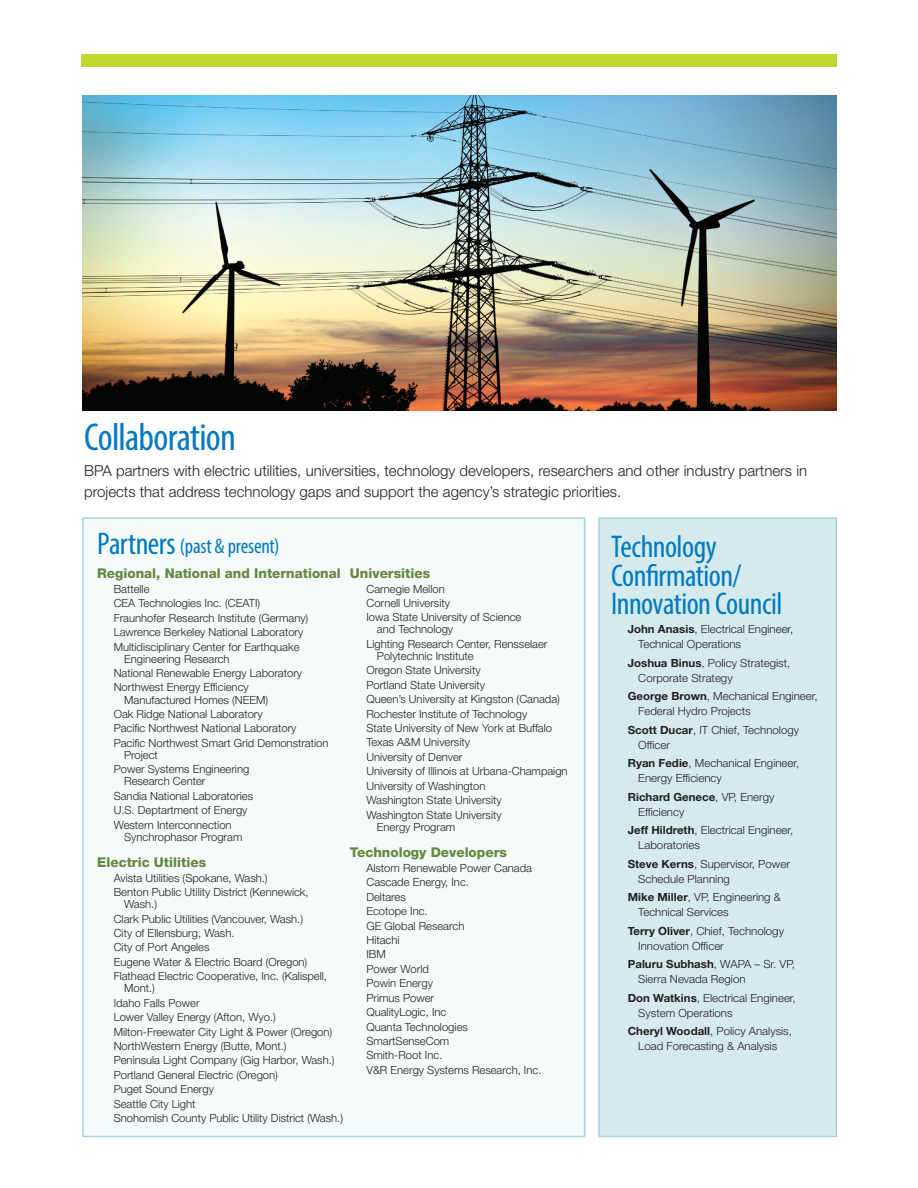
<style>
.page{position:relative;width:918px;height:1188px;background:#fff}
.page>*{position:absolute;margin:0;border:0;box-sizing:border-box;transform-origin:0 0}
.t1{font:condensed 39px "Myriad Pro";letter-spacing:-.02em;color:#0079c2}
.t2{font:condensed 31.5px/28.5px "Myriad Pro";letter-spacing:-.015em;color:#0079c2}
.t3{font:condensed 21px "Myriad Pro";letter-spacing:-.015em;color:#0079c2}
.t4{font:300 15px/21px "Helvetica Neue LT Std";color:#231f20}
.t5{font:800 13.5px "Helvetica Neue LT Std";color:#618a3d}
.t6{font:300 11.25px/14.4px "Helvetica Neue LT Std";color:#231f20}
.s1{font-size:31.5px}
.s2{font-weight:700}
</style>
<div class="page">
<div style="left:81px;top:54px;width:756px;height:13px;background:#c1d72f"></div>
<img style="left:83px;top:95px;width:754px;height:315px">
<div style="left:82px;top:517px;width:503px;height:620px;background:#f5fafb;border:2px solid #a7d2d9"></div>
<div style="left:598px;top:517px;width:239px;height:620px;background:#d5eaed;border:2px solid #a7d2d9"></div>
<h1 class="t1" style="left:84px;top:414px;width:153px">Collaboration</h1>
<h3 class="t4" style="left:84px;top:460px;width:724px">BPA partners with electric utilities, universities, technology developers, researchers and other industry partners in projects that address technology gaps and support the agency’s strategic priorities.</h3>
<h3 class="t3" style="left:97px;top:533px;width:184px"><span class="s1">Partners</span> (past &amp; present)</h3>
<p class="t5" style="left:97px;top:566px;width:245px">Regional, National and International</p>
<p class="t6" style="left:114px;top:581px;width:196px">Battelle<br>CEA Technologies Inc. (CEATI)<br>Fraunhofer Research Institute (Germany)<br>Lawrence Berkeley National Laboratory Multidisciplinary Center for Earthquake</p>
<p class="t6" style="left:114px;top:651px;width:190px;text-indent:10px">Engineering Research<br>National Renewable Energy Laboratory<br>Northwest Energy Efficiency</p>
<p class="t6" style="left:114px;top:692px;width:216px;text-indent:10px">Manufactured Homes (NEEM)<br>Oak Ridge National Laboratory<br>Pacific Northwest National Laboratory Pacific Northwest Smart Grid Demonstration</p>
<p class="t6" style="left:114px;top:747px;width:137px;text-indent:10px">Project<br>Power Systems Engineering</p>
<p class="t6" style="left:114px;top:774px;width:141px;text-indent:10px">Research Center<br>Sandia National Laboratories<br>U.S. Deptartment of Energy<br>Western Interconnection</p>
<p class="t6" style="left:124px;top:829px;width:120px">Synchrophasor Program</p>
<p class="t5" style="left:97px;top:854px;width:110px">Electric Utilities</p>
<p class="t6" style="left:114px;top:870px;width:197px">Avista Utilities (Spokane, Wash.)<br>Benton Public Utility District (Kennewick,</p>
<p class="t6" style="left:114px;top:897px;width:215px;text-indent:10px">Wash.)<br>Clark Public Utilities (Vancouver, Wash.)<br>City of Ellensburg, Wash.<br>City of Port Angeles<br>Eugene Water &amp; Electric Board (Oregon)<br>Flathead Electric Cooperative, Inc. (Kalispell,</p>
<p class="t6" style="left:114px;top:981px;width:231px;text-indent:10px">Mont.)<br>Idaho Falls Power<br>Lower Valley Energy (Afton, Wyo.)<br>Milton-Freewater City Light &amp; Power (Oregon)<br>NorthWestern Energy (Butte, Mont.)<br>Peninsula Light Company (Gig Harbor, Wash.)<br>Portland General Electric (Oregon)<br>Puget Sound Energy<br>Seattle City Light<br>Snohomish County Public Utility District (Wash.)</p>
<h2 class="t2" style="left:611px;top:532px;width:173px">Technology<br>Confirmation/<br>Innovation Council</h2>
<p class="t6" style="left:638px;top:622px;width:157px;line-height:15px;text-indent:-10px"><span class="s2">John Anasis</span>, Electrical Engineer,<br>Technical Operations</p>
<p class="t6" style="left:638px;top:655px;width:154px;line-height:15px;text-indent:-10px"><span class="s2">Joshua Binus</span>, Policy Strategist,<br>Corporate Strategy</p>
<p class="t6" style="left:638px;top:689px;width:181px;line-height:15px;text-indent:-10px"><span class="s2">George Brown</span>, Mechanical Engineer,<br>Federal Hydro Projects</p>
<p class="t6" style="left:638px;top:722px;width:162px;line-height:15px;text-indent:-10px"><span class="s2">Scott Ducar</span>, IT Chief, Technology<br>Officer</p>
<p class="t6" style="left:638px;top:756px;width:163px;line-height:15px;text-indent:-10px"><span class="s2">Ryan Fedie</span>, Mechanical Engineer,<br>Energy Efficiency</p>
<p class="t6" style="left:638px;top:789px;width:138px;line-height:15px;text-indent:-10px"><span class="s2">Richard Genece</span>, VP, Energy<br>Efficiency</p>
<p class="t6" style="left:638px;top:823px;width:157px;line-height:15px;text-indent:-10px"><span class="s2">Jeff Hildreth</span>, Electrical Engineer,<br>Laboratories</p>
<p class="t6" style="left:638px;top:856px;width:153px;line-height:15px;text-indent:-10px"><span class="s2">Steve Kerns</span>, Supervisor, Power<br>Schedule Planning</p>
<p class="t6" style="left:638px;top:890px;width:144px;line-height:15px;text-indent:-10px"><span class="s2">Mike Miller</span>, VP, Engineering &amp;<br>Technical Services</p>
<p class="t6" style="left:638px;top:923px;width:147px;line-height:15px;text-indent:-10px"><span class="s2">Terry Oliver</span>, Chief, Technology<br>Innovation Officer</p>
<p class="t6" style="left:638px;top:957px;width:158px;line-height:15px;text-indent:-10px"><span class="s2">Paluru Subhash</span>, WAPA – Sr. VP,<br>Sierra Nevada Region</p>
<p class="t6" style="left:638px;top:990px;width:159px;line-height:15px;text-indent:-10px"><span class="s2">Don Watkins</span>, Electrical Engineer,<br>System Operations</p>
<p class="t6" style="left:628px;top:1024px;width:166px;line-height:15px;text-align:center"><span class="s2">Cheryl Woodall</span>, Policy Analysis,<br>Load Forecasting &amp; Analysis</p>
<p class="t5" style="left:350px;top:565px;width:82px">Universities</p>
<p class="t6" style="left:366px;top:581px;width:157px">Carnegie Mellon<br>Cornell University<br>Iowa State University of Science</p>
<p class="t6" style="left:366px;top:622px;width:183px;text-indent:10px">and Technology<br>Lighting Research Center, Rensselaer</p>
<p class="t6" style="left:366px;top:648px;width:203px;text-indent:10px">Polytechnic Institute<br>Oregon State University<br>Portland State University<br>Queen’s University at Kingston (Canada)<br>Rochester Institute of Technology<br>State University of New York at Buffalo<br>Texas A&amp;M University<br>University of Denver<br>University of Illinois at Urbana-Champaign<br>University of Washington<br>Washington State University<br>Washington State University</p>
<p class="t6" style="left:377px;top:819px;width:80px">Energy Program</p>
<p class="t5" style="left:350px;top:845px;width:159px">Technology Developers</p>
<p class="t6" style="left:366px;top:860px;width:177px">Alstom Renewable Power Canada<br>Cascade Energy, Inc.<br>Deltares<br>Ecotope Inc.<br>GE Global Research<br>Hitachi<br>IBM<br>Power World<br>Powin Energy<br>Primus Power<br>QualityLogic, Inc<br>Quanta Technologies<br>SmartSenseCom<br>Smith-Root Inc.<br>V&amp;R Energy Systems Research, Inc.</p>
</div>
